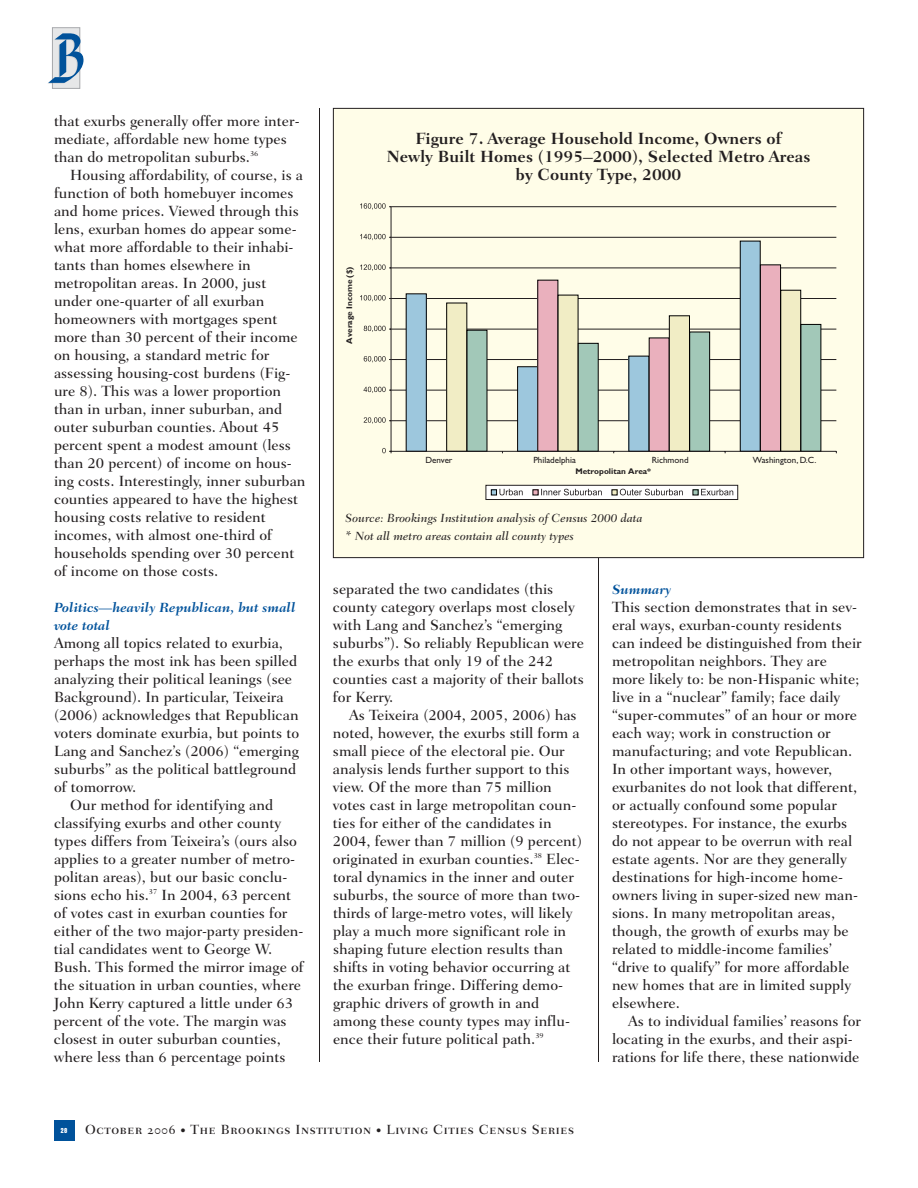
<style>
.page{position:relative;width:918px;height:1188px;background:#fff}
.page>*{position:absolute;margin:0;border:0;box-sizing:border-box;transform-origin:0 0}
.t1{font:700 16.5px/18px "Fairfield LH";color:#231f20;text-align:center}
.t2{font:500 15px/18px "Fairfield LH";color:#231f20}
.t3{font:13.5px "Fairfield LH Medium SC";letter-spacing:.05em;color:#231f20}
.t4{font:italic 700 13.5px/18px "Fairfield LH";color:#00529b}
.t5{font:italic 500 12px/18px "Fairfield LH";color:#231f20}
.t6{font:9px "Gill Sans";color:#231f20}
.t7{font:700 8.25px "Gill Sans";color:#231f20}
.t8{font:700 condensed 7.5px "Aurora BT";color:#fff}
.s1{font-size:10.5px}
</style>
<div class="page">
<hr style="left:319px;top:108px;width:1px;height:954px;background:#231f20">
<hr style="left:598px;top:157px;width:1px;height:905px;background:#231f20">
<div style="left:54px;top:1120px;width:20px;height:21px;background:#00529b"></div>
<div style="left:52px;top:28px;width:28px;height:60px;background:#e6e7e8"></div>
<div style="left:52px;top:28px;width:28px;height:61px;border:1px solid #a7a9ac"></div>
<svg style="left:48px;top:33px;width:36px;height:51px"></svg>
<div style="left:333px;top:108px;width:531px;height:450px;background:#fffde8"></div>
<hr style="left:391px;top:420px;width:445px;height:1px;background:#231f20">
<hr style="left:391px;top:390px;width:445px;height:1px;background:#231f20">
<hr style="left:391px;top:359px;width:445px;height:1px;background:#231f20">
<hr style="left:391px;top:329px;width:445px;height:1px;background:#231f20">
<hr style="left:391px;top:298px;width:445px;height:1px;background:#231f20">
<hr style="left:391px;top:268px;width:445px;height:1px;background:#231f20">
<hr style="left:391px;top:237px;width:445px;height:1px;background:#231f20">
<hr style="left:391px;top:206px;width:445px;height:1px;background:#231f20">
<div style="left:406px;top:294px;width:20px;height:157px;background:#9dc7dd"></div>
<div style="left:406px;top:294px;width:21px;height:158px;border:1px solid #000"></div>
<div style="left:518px;top:367px;width:20px;height:84px;background:#9dc7dd"></div>
<div style="left:517px;top:367px;width:21px;height:85px;border:1px solid #000"></div>
<div style="left:629px;top:356px;width:20px;height:95px;background:#9dc7dd"></div>
<div style="left:740px;top:241px;width:20px;height:210px;background:#9dc7dd"></div>
<div style="left:740px;top:241px;width:20px;height:211px;border:1px solid #000"></div>
<div style="left:538px;top:280px;width:20px;height:171px;background:#eab0bd"></div>
<div style="left:538px;top:280px;width:20px;height:172px;border:1px solid #000"></div>
<div style="left:649px;top:338px;width:20px;height:113px;background:#eab0bd"></div>
<div style="left:760px;top:265px;width:21px;height:186px;background:#eab0bd"></div>
<div style="left:760px;top:265px;width:21px;height:187px;border:1px solid #000"></div>
<div style="left:447px;top:303px;width:20px;height:148px;background:#f1edc5"></div>
<div style="left:446px;top:303px;width:21px;height:149px;border:1px solid #000"></div>
<div style="left:558px;top:295px;width:20px;height:156px;background:#f1edc5"></div>
<div style="left:669px;top:316px;width:20px;height:135px;background:#f1edc5"></div>
<div style="left:669px;top:316px;width:21px;height:136px;border:1px solid #000"></div>
<div style="left:781px;top:290px;width:20px;height:161px;background:#f1edc5"></div>
<div style="left:781px;top:290px;width:20px;height:162px;border:1px solid #000"></div>
<div style="left:467px;top:330px;width:20px;height:121px;background:#a2c8b8"></div>
<div style="left:578px;top:343px;width:20px;height:108px;background:#a2c8b8"></div>
<div style="left:578px;top:343px;width:20px;height:109px;border:1px solid #000"></div>
<div style="left:690px;top:332px;width:20px;height:119px;background:#a2c8b8"></div>
<div style="left:689px;top:332px;width:21px;height:120px;border:1px solid #000"></div>
<div style="left:801px;top:324px;width:20px;height:127px;background:#a2c8b8"></div>
<hr style="left:391px;top:207px;width:1px;height:244px;background:#231f20">
<hr style="left:391px;top:451px;width:445px;height:1px;background:#231f20">
<svg style="left:382px;top:448px;width:10px;height:5px"></svg>
<svg style="left:364px;top:417px;width:27px;height:7px"></svg>
<svg style="left:364px;top:387px;width:27px;height:6px"></svg>
<svg style="left:364px;top:356px;width:27px;height:6px"></svg>
<svg style="left:364px;top:326px;width:27px;height:6px"></svg>
<svg style="left:360px;top:295px;width:31px;height:6px"></svg>
<svg style="left:360px;top:264px;width:31px;height:7px"></svg>
<svg style="left:360px;top:234px;width:31px;height:6px"></svg>
<svg style="left:360px;top:203px;width:31px;height:7px"></svg>
<div style="left:486px;top:485px;width:252px;height:15px;background:#fff"></div>
<div style="left:486px;top:485px;width:252px;height:15px;border:1px solid #231f20"></div>
<svg style="left:491px;top:489px;width:32px;height:6px"></svg>
<svg style="left:533px;top:489px;width:69px;height:6px"></svg>
<svg style="left:612px;top:489px;width:71px;height:6px"></svg>
<svg style="left:693px;top:489px;width:40px;height:6px"></svg>
<p class="t2" style="left:54px;top:113px;width:247px">that exurbs generally offer more inter&shy;mediate, affordable new home types than do metropolitan suburbs.<sup>36</sup></p>
<p class="t2" style="left:54px;top:167px;width:253px;text-indent:16px">Housing affordability, of course, is a function of both homebuyer incomes and home prices. Viewed through this lens, exurban homes do appear some&shy;what more affordable to their inhabi&shy;tants than homes elsewhere in metropolitan areas. In 2000, just under one-quarter of all exurban homeowners with mortgages spent more than 30 percent of their income on housing, a standard metric for assessing housing-cost burdens (Fig&shy;ure 8). This was a lower proportion than in urban, inner suburban, and outer suburban counties. About 45 percent spent a modest amount (less than 20 percent) of income on hous&shy;ing costs. Interestingly, inner suburban counties appeared to have the highest housing costs relative to resident incomes, with almost one-third of households spending over 30 percent of income on those costs.</p>
<p class="t4" style="left:54px;top:600px;width:243px">Politics—heavily Republican, but small vote total</p>
<p class="t2" style="left:54px;top:635px;width:231px">Among all topics related to exurbia,</p>
<p class="t2" style="left:54px;top:653px;width:245px">perhaps the most ink has been spilled</p>
<p class="t2" style="left:54px;top:671px;width:240px">analyzing their political leanings (see</p>
<p class="t2" style="left:54px;top:689px;width:231px">Background). In particular, Teixeira</p>
<p class="t2" style="left:54px;top:707px;width:246px">(2006) acknowledges that Republican</p>
<p class="t2" style="left:54px;top:725px;width:247px">voters dominate exurbia, but points to</p>
<p class="t2" style="left:54px;top:743px;width:246px">Lang and Sanchez’s (2006) “emerging</p>
<p class="t2" style="left:54px;top:761px;width:244px">suburbs” as the political battleground</p>
<p class="t2" style="left:54px;top:779px;width:84px">of tomorrow.</p>
<p class="t2" style="left:70px;top:797px;width:204px">Our method for identifying and</p>
<p class="t2" style="left:54px;top:815px;width:229px">classifying exurbs and other county</p>
<p class="t2" style="left:54px;top:833px;width:244px">types differs from Teixeira’s (ours also</p>
<p class="t2" style="left:54px;top:851px;width:243px">applies to a greater number of metro-</p>
<p class="t2" style="left:54px;top:869px;width:235px">politan areas), but our basic conclu-</p>
<p class="t2" style="left:54px;top:887px;width:239px">sions echo his.<sup>37</sup> In 2004, 63 percent</p>
<p class="t2" style="left:54px;top:905px;width:235px">of votes cast in exurban counties for</p>
<p class="t2" style="left:54px;top:923px;width:251px">either of the two major-party presiden-</p>
<p class="t2" style="left:54px;top:941px;width:220px">tial candidates went to George W.</p>
<p class="t2" style="left:54px;top:959px;width:251px">Bush. This formed the mirror image of</p>
<p class="t2" style="left:54px;top:977px;width:249px">the situation in urban counties, where</p>
<p class="t2" style="left:54px;top:995px;width:241px">John Kerry captured a little under 63</p>
<p class="t2" style="left:54px;top:1013px;width:234px">percent of the vote. The margin was</p>
<p class="t2" style="left:54px;top:1031px;width:228px">closest in outer suburban counties,</p>
<p class="t2" style="left:54px;top:1049px;width:233px">where less than 6 percentage points</p>
<p class="t1" style="left:386px;top:131px;width:426px">Figure 7. Average Household Income, Owners of<br>Newly Built Homes (1995–2000), Selected Metro Areas by County Type, 2000</p>
<p class="t7" style="left:347px;top:344px;width:78px;rotate:-90deg">Average Income ($)</p>
<p class="t6" style="left:425px;top:457px;width:29px">Denver</p>
<p class="t6" style="left:533px;top:457px;width:44px">Philadelphia</p>
<p class="t6" style="left:652px;top:457px;width:38px">Richmond</p>
<p class="t6" style="left:753px;top:457px;width:65px">Washington, D.C.</p>
<p class="t7" style="left:575px;top:469px;width:77px">Metropolitan Area*</p>
<p class="t5" style="left:345px;top:510px;width:299px">Source: Brookings Institution analysis of Census 2000 data * Not all metro areas contain all county types</p>
<p class="t2" style="left:333px;top:581px;width:253px">separated the two candidates (this county category overlaps most closely with Lang and Sanchez’s “emerging suburbs”). So reliably Republican were the exurbs that only 19 of the 242 counties cast a majority of their ballots for Kerry.</p>
<p class="t2" style="left:333px;top:707px;width:251px;text-indent:16px">As Teixeira (2004, 2005, 2006) has noted, however, the exurbs still form a small piece of the electoral pie. Our analysis lends further support to this view. Of the more than 75 million votes cast in large metropolitan coun&shy;ties for either of the candidates in 2004, fewer than 7 million (9 percent) originated in exurban counties.<sup>38</sup> Elec&shy;toral dynamics in the inner and outer suburbs, the source of more than two&shy;thirds of large-metro votes, will likely play a much more significant role in shaping future election results than shifts in voting behavior occurring at the exurban fringe. Differing demo&shy;graphic drivers of growth in and among these county types may influ&shy;ence their future political path.<sup>39</sup></p>
<p class="t4" style="left:612px;top:582px;width:61px">Summary</p>
<p class="t2" style="left:612px;top:599px;width:251px">This section demonstrates that in sev&shy;eral ways, exurban-county residents can indeed be distinguished from their metropolitan neighbors. They are more likely to: be non-Hispanic white; live in a “nuclear” family; face daily “super-commutes” of an hour or more each way; work in construction or manufacturing; and vote Republican.<br>In other important ways, however, exurbanites do not look that different, or actually confound some popular stereotypes. For instance, the exurbs do not appear to be overrun with real estate agents. Nor are they generally destinations for high-income home&shy;owners living in super-sized new man&shy;sions. In many metropolitan areas, though, the growth of exurbs may be related to middle-income families’ “drive to qualify” for more affordable new homes that are in limited supply elsewhere.</p>
<p class="t2" style="left:612px;top:1013px;width:251px;text-indent:16px">As to individual families’ reasons for locating in the exurbs, and their aspi&shy;rations for life there, these nationwide</p>
<p class="t8" style="left:61px;top:1128px;width:8px">28</p>
<p class="t3" style="left:85px;top:1121px;width:491px">October 2006 <span class="s1">•</span> The Brookings Institution <span class="s1">•</span> Living Cities Census Series</p>
</div>
